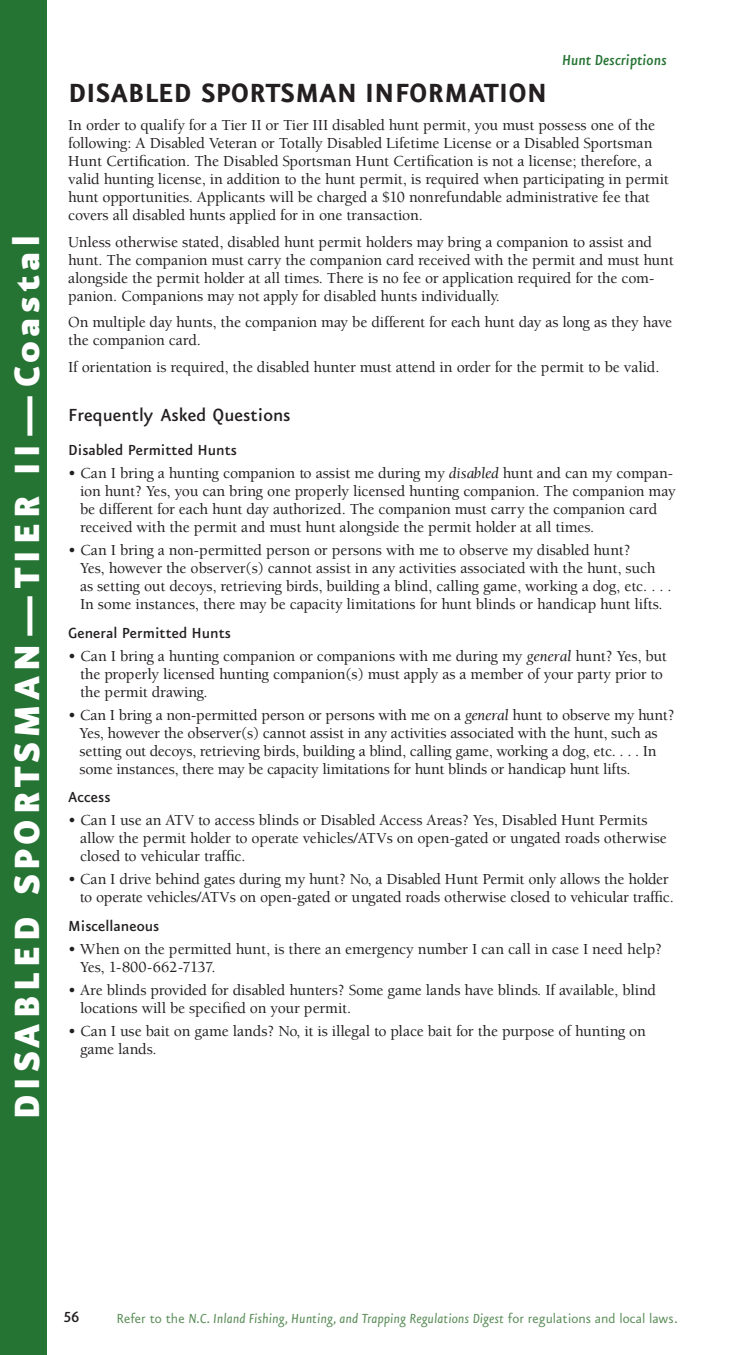
<style>
.page{position:relative;width:756px;height:1355px;background:#fff}
.page>*{position:absolute;margin:0;border:0;box-sizing:border-box;transform-origin:0 0}
.t1{font:900 42px "Eureka Sans";letter-spacing:.1em;color:#fff}
.t2{font:700 31.5px "Eureka Sans";color:#231f20}
.t3{font:500 21px "Eureka Sans";color:#231f20}
.t4{font:500 17.5px "Eureka Sans";color:#231f20}
.t5{font:italic 500 17.5px "Eureka Sans";color:#267434}
.t6{font:17.5px "Eureka Sans Medium Caps";color:#231f20}
.t7{font:500 15.75px/18px "Berkeley";letter-spacing:-.01em;color:#231f20}
.t8{font:italic 15.75px "Eureka Sans";color:#5a8d58}
.s1{font-weight:400;font-style:italic}
.s2{font-style:normal}
</style>
<div class="page">
<div style="left:0;top:0;width:47px;height:1354px;background:#267434"></div>
<h1 class="t1" style="left:0;top:1120px;width:887px;rotate:-90deg">DISABLED SPORTSMAN—TIER II—Coastal</h1>
<p class="t5" style="left:562px;top:49px;width:106px">Hunt Descriptions</p>
<h2 class="t2" style="left:68px;top:77px;width:480px">DISABLED SPORTSMAN INFORMATION</h2>
<p class="t7" style="left:68px;top:118px;width:602px">In order to qualify for a Tier II or Tier III disabled hunt permit, you must possess one of the following: A Disabled Veteran or Totally Disabled Lifetime License or a Disabled Sportsman Hunt Certification. The Disabled Sportsman Hunt Certification is not a license; therefore, a valid hunting license, in addition to the hunt permit, is required when participating in permit hunt opportunities. Applicants will be charged a $10 nonrefundable administrative fee that covers all disabled hunts applied for in one transaction.</p>
<p class="t7" style="left:68px;top:234px;width:607px">Unless otherwise stated, disabled hunt permit holders may bring a companion to assist and hunt. The companion must carry the companion card received with the permit and must hunt alongside the permit holder at all times. There is no fee or application required for the com&shy;panion. Companions may not apply for disabled hunts individually.</p>
<p class="t7" style="left:68px;top:315px;width:606px">On multiple day hunts, the companion may be different for each hunt day as long as they have the companion card.</p>
<p class="t7" style="left:68px;top:359px;width:593px">If orientation is required, the disabled hunter must attend in order for the permit to be valid.</p>
<h3 class="t3" style="left:68px;top:402px;width:224px">Frequently Asked Questions</h3>
<p class="t4" style="left:68px;top:439px;width:170px">Disabled Permitted Hunts</p>
<p class="t7" style="left:80px;top:465px;width:597px;text-indent:-12px">• Can I bring a hunting companion to assist me during my <span class="s1">disabled</span> hunt and can my compan&shy;ion hunt? Yes, you can bring one properly licensed hunting companion. The companion may be different for each hunt day authorized. The companion must carry the companion card received with the permit and must hunt alongside the permit holder at all times.</p>
<p class="t7" style="left:80px;top:542px;width:593px;text-indent:-12px">• Can I bring a non-permitted person or persons with me to observe my disabled hunt?<br>Yes, however the observer(s) cannot assist in any activities associated with the hunt, such as setting out decoys, retrieving birds, building a blind, calling game, working a dog, etc. . . .<br>In some instances, there may be capacity limitations for hunt blinds or handicap hunt lifts.</p>
<p class="t4" style="left:68px;top:621px;width:164px">General Permitted Hunts</p>
<p class="t7" style="left:80px;top:648px;width:588px;text-indent:-12px">• Can I bring a hunting companion or companions with me during my <span class="s1">general</span> hunt? Yes, but the properly licensed hunting companion(s) must apply as a member of your party prior to the permit drawing.</p>
<p class="t7" style="left:80px;top:707px;width:597px;text-indent:-11px">• Can I bring a non-permitted person or persons with me on a <span class="s1">general</span> hunt to observe my hunt?<br>Yes, however the observer(s) cannot assist in any activities associated with the hunt, such as setting out decoys, retrieving birds, building a blind, calling game, working a dog, etc. . . . In some instances, there may be capacity limitations for hunt blinds or handicap hunt lifts.</p>
<p class="t4" style="left:68px;top:786px;width:44px">Access</p>
<p class="t7" style="left:80px;top:812px;width:588px;text-indent:-12px">• Can I use an ATV to access blinds or Disabled Access Areas? Yes, Disabled Hunt Permits allow the permit holder to operate vehicles/ATVs on open-gated or ungated roads otherwise closed to vehicular traffic.</p>
<p class="t7" style="left:80px;top:871px;width:596px;text-indent:-12px">• Can I drive behind gates during my hunt? No, a Disabled Hunt Permit only allows the holder to operate vehicles/ATVs on open-gated or ungated roads otherwise closed to vehicular traffic.</p>
<p class="t4" style="left:68px;top:914px;width:93px">Miscellaneous</p>
<p class="t7" style="left:80px;top:941px;width:584px;text-indent:-12px">• When on the permitted hunt, is there an emergency number I can call in case I need help?<br>Yes, 1-800-662-7137.</p>
<p class="t7" style="left:80px;top:982px;width:577px;text-indent:-12px">• Are blinds provided for disabled hunters? Some game lands have blinds. If available, blind locations will be specified on your permit.</p>
<p class="t7" style="left:80px;top:1023px;width:567px;text-indent:-12px">• Can I use bait on game lands? No, it is illegal to place bait for the purpose of hunting on game lands.</p>
<p class="t6" style="left:63px;top:1305px;width:18px">56</p>
<p class="t8" style="left:117px;top:1310px;width:563px"><span class="s2">Refer to the</span> N.C. Inland Fishing, Hunting, and Trapping Regulations Digest <span class="s2">for regulations and local laws.</span></p>
</div>
